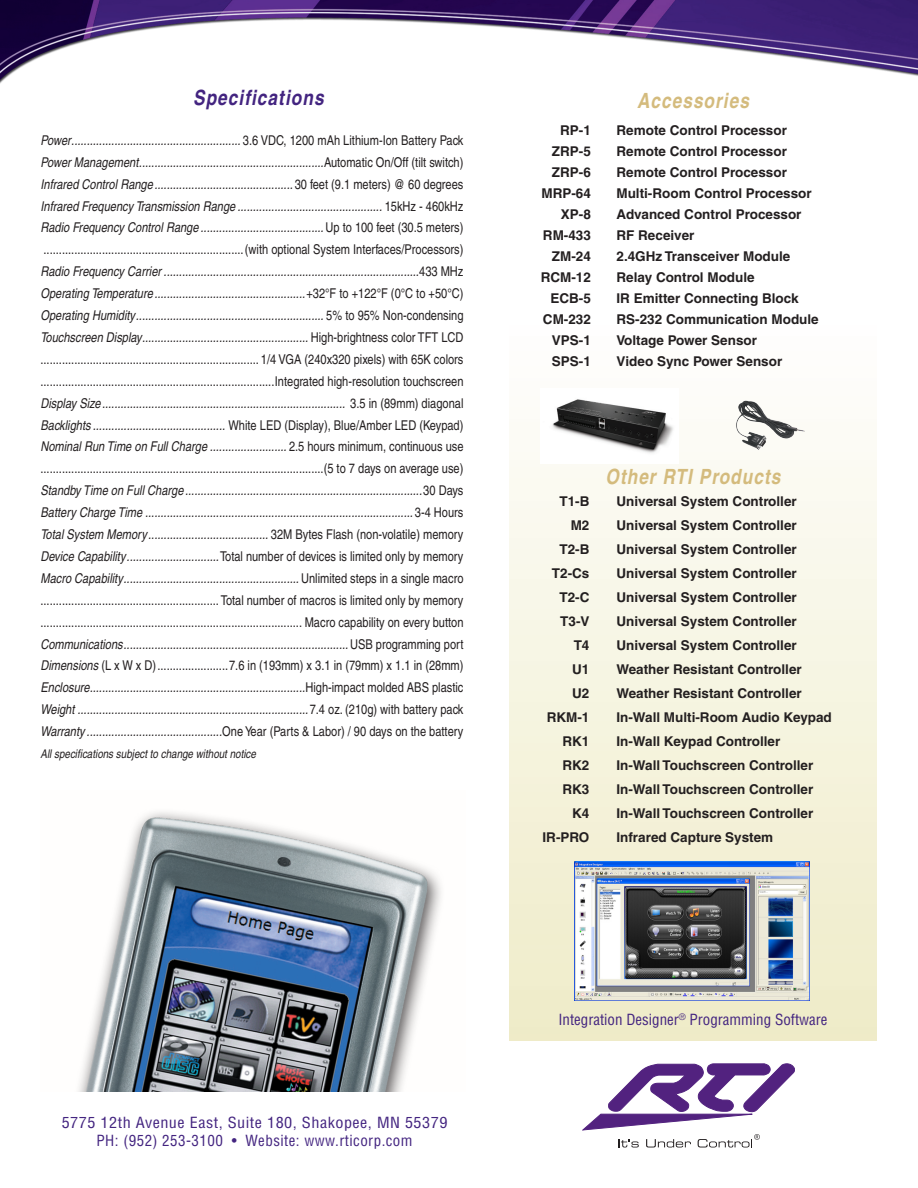
<style>
.page{position:relative;width:918px;height:1188px;background:#fff}
.page>*{position:absolute;margin:0;border:0;box-sizing:border-box;transform-origin:0 0}
.t1{font:italic 700 condensed 21px "Helvetica";letter-spacing:.05em;color:#d4bb7d}
.t2{font:italic 700 condensed 21px "Helvetica";letter-spacing:.05em;color:#432480}
.t3{font:condensed 15px "Helvetica";letter-spacing:.03em;color:#432480;scale:1.08 1}
.t4{font:condensed 15px "Helvetica";letter-spacing:.03em;color:#432480}
.t5{font:condensed 15px "Helvetica";color:#432480}
.t6{font:italic condensed 13.5px "Helvetica";color:#231f20}
.t7{font:700 13.5px "Helvetica";color:#231f20}
.t8{font:condensed 13.5px "Helvetica";color:#231f20}
.t9{font:italic condensed 12px "Helvetica";color:#231f20}
.s1{font-style:normal}
.s2{font-style:italic}
</style>
<div class="page">
<img style="left:0;top:0;width:918px;height:84px">
<svg style="left:582px;top:1064px;width:213px;height:84px"></svg>
<img style="left:78px;top:812px;width:363px;height:279px">
<div style="left:509px;top:90px;width:368px;height:951px;background:linear-gradient(to bottom,#fff,#efecca)"></div>
<img style="left:575px;top:862px;width:235px;height:138px">
<img style="left:735px;top:395px;width:72px;height:57px">
<img style="left:541px;top:388px;width:137px;height:75px">
<p class="t2" style="left:193px;top:85px;width:132px">Specifications</p>
<p class="t6" style="left:40px;top:132px;width:425px">Power........................................................ <span class="s1">3.6 VDC, 1200 mAh Lithium-Ion Battery Pack</span></p>
<p class="t6" style="left:40px;top:154px;width:424px">Power Management.............................................................<span class="s1">Automatic On/Off (tilt switch)</span></p>
<p class="t6" style="left:40px;top:176px;width:425px">Infrared Control Range.............................................. <span class="s1">30 feet (9.1 meters) @ 60 degrees</span></p>
<p class="t6" style="left:40px;top:198px;width:425px">Infrared Frequency Transmission Range................................................ <span class="s1">15kHz - 460kHz</span></p>
<p class="t6" style="left:40px;top:220px;width:425px">Radio Frequency Control Range.........................................<span class="s1">Up to 100 feet (30.5 meters)</span></p>
<p class="t8" style="left:44px;top:242px;width:421px">.................................................................(with optional System Interfaces/Processors)</p>
<p class="t6" style="left:40px;top:264px;width:425px">Radio Frequency Carrier....................................................................................<span class="s1">433 MHz</span></p>
<p class="t6" style="left:40px;top:286px;width:425px">Operating Temperature..................................................<span class="s1">+32°F to +122°F (0°C to +50°C)</span></p>
<p class="t6" style="left:40px;top:308px;width:425px">Operating Humidity.............................................................. <span class="s1">5% to 95% Non-condensing</span></p>
<p class="t6" style="left:40px;top:329px;width:425px">Touchscreen Display....................................................... <span class="s1">High-brightness color TFT LCD</span></p>
<p class="t8" style="left:40px;top:351px;width:425px">....................................................................... 1/4 VGA (240x320 pixels) with 65K colors</p>
<p class="t8" style="left:40px;top:373px;width:425px">............................................................................Integrated high-resolution touchscreen</p>
<p class="t6" style="left:40px;top:395px;width:425px">Display Size................................................................................ <span class="s1">3.5 in (89mm) diagonal</span></p>
<p class="t6" style="left:40px;top:417px;width:425px">Backlights............................................ <span class="s1">White LED (Display), Blue/Amber LED (Keypad)</span></p>
<p class="t6" style="left:40px;top:439px;width:425px">Nominal Run Time on Full Charge.......................... <span class="s1">2.5 hours minimum, continuous use</span></p>
<p class="t8" style="left:40px;top:461px;width:425px">............................................................................................(5 to 7 days on average use)</p>
<p class="t6" style="left:40px;top:483px;width:425px">Standby Time on Full Charge..............................................................................<span class="s1">30 Days</span></p>
<p class="t6" style="left:40px;top:505px;width:425px">Battery Charge Time........................................................................................ <span class="s1">3-4 Hours</span></p>
<p class="t6" style="left:40px;top:527px;width:424px">Total System Memory........................................ <span class="s1">32M Bytes Flash (non-volatile) memory</span></p>
<p class="t6" style="left:40px;top:548px;width:425px">Device Capability...............................<span class="s1">Total number of devices is limited only by memory</span></p>
<p class="t6" style="left:40px;top:570px;width:425px">Macro Capability.......................................................... <span class="s1">Unlimited steps in a single macro</span></p>
<p class="t8" style="left:40px;top:592px;width:425px">.......................................................... Total number of macros is limited only by memory</p>
<p class="t8" style="left:40px;top:614px;width:425px">..................................................................................... Macro capability on every button</p>
<p class="t6" style="left:40px;top:636px;width:425px">Communications..........................................................................<span class="s1">USB programming port</span></p>
<p class="t8" style="left:40px;top:658px;width:425px"><span class="s2">Dimensions</span> (L x W x D).......................7.6 in (193mm) x 3.1 in (79mm) x 1.1 in (28mm)</p>
<p class="t6" style="left:40px;top:680px;width:425px">Enclosure.......................................................................<span class="s1">High-impact molded ABS plastic</span></p>
<p class="t6" style="left:40px;top:702px;width:425px">Weight............................................................................<span class="s1">7.4 oz. (210g) with battery pack</span></p>
<p class="t6" style="left:40px;top:724px;width:425px">Warranty.............................................<span class="s1">One Year (Parts &amp; Labor) / 90 days on the battery</span></p>
<p class="t9" style="left:40px;top:747px;width:217px">All specifications subject to change without notice</p>
<p class="t3" style="left:62px;top:1113px;width:359px">5775 12th Avenue East, Suite 180, Shakopee, MN 55379</p>
<p class="t4" style="left:97px;top:1131px;width:318px">PH: (952) 253-3100 • Website: www.rticorp.com</p>
<p class="t1" style="left:637px;top:88px;width:113px">Accessories</p>
<p class="t7" style="left:560px;top:122px;width:32px">RP-1</p>
<p class="t7" style="left:616px;top:122px;width:172px">Remote Control Processor</p>
<p class="t7" style="left:552px;top:143px;width:41px">ZRP-5</p>
<p class="t7" style="left:616px;top:143px;width:172px">Remote Control Processor</p>
<p class="t7" style="left:552px;top:164px;width:41px">ZRP-6</p>
<p class="t7" style="left:616px;top:164px;width:172px">Remote Control Processor</p>
<p class="t7" style="left:541px;top:185px;width:51px">MRP-64</p>
<p class="t7" style="left:616px;top:185px;width:197px">Multi-Room Control Processor</p>
<p class="t7" style="left:561px;top:206px;width:32px">XP-8</p>
<p class="t7" style="left:616px;top:206px;width:187px">Advanced Control Processor</p>
<p class="t7" style="left:543px;top:227px;width:50px">RM-433</p>
<p class="t7" style="left:616px;top:227px;width:80px">RF Receiver</p>
<p class="t7" style="left:552px;top:248px;width:41px">ZM-24</p>
<p class="t7" style="left:616px;top:248px;width:175px">2.4GHz Transceiver Module</p>
<p class="t7" style="left:541px;top:269px;width:52px">RCM-12</p>
<p class="t7" style="left:616px;top:269px;width:140px">Relay Control Module</p>
<p class="t7" style="left:550px;top:290px;width:42px">ECB-5</p>
<p class="t7" style="left:616px;top:290px;width:184px">IR Emitter Connecting Block</p>
<p class="t7" style="left:543px;top:311px;width:50px">CM-232</p>
<p class="t7" style="left:616px;top:311px;width:204px">RS-232 Communication Module</p>
<p class="t7" style="left:552px;top:332px;width:41px">VPS-1</p>
<p class="t7" style="left:616px;top:332px;width:142px">Voltage Power Sensor</p>
<p class="t7" style="left:552px;top:353px;width:41px">SPS-1</p>
<p class="t7" style="left:616px;top:353px;width:167px">Video Sync Power Sensor</p>
<p class="t1" style="left:606px;top:464px;width:176px">Other RTI Products</p>
<p class="t7" style="left:560px;top:493px;width:31px">T1-B</p>
<p class="t7" style="left:616px;top:493px;width:182px">Universal System Controller</p>
<p class="t7" style="left:571px;top:517px;width:20px">M2</p>
<p class="t7" style="left:616px;top:517px;width:182px">Universal System Controller</p>
<p class="t7" style="left:560px;top:541px;width:31px">T2-B</p>
<p class="t7" style="left:616px;top:541px;width:182px">Universal System Controller</p>
<p class="t7" style="left:552px;top:565px;width:39px">T2-Cs</p>
<p class="t7" style="left:616px;top:565px;width:182px">Universal System Controller</p>
<p class="t7" style="left:560px;top:589px;width:31px">T2-C</p>
<p class="t7" style="left:616px;top:589px;width:182px">Universal System Controller</p>
<p class="t7" style="left:560px;top:613px;width:31px">T3-V</p>
<p class="t7" style="left:616px;top:613px;width:182px">Universal System Controller</p>
<p class="t7" style="left:574px;top:637px;width:17px">T4</p>
<p class="t7" style="left:616px;top:637px;width:182px">Universal System Controller</p>
<p class="t7" style="left:572px;top:661px;width:19px">U1</p>
<p class="t7" style="left:616px;top:661px;width:187px">Weather Resistant Controller</p>
<p class="t7" style="left:572px;top:685px;width:19px">U2</p>
<p class="t7" style="left:616px;top:685px;width:187px">Weather Resistant Controller</p>
<p class="t7" style="left:547px;top:709px;width:44px">RKM-1</p>
<p class="t7" style="left:616px;top:709px;width:217px">In-Wall Multi-Room Audio Keypad</p>
<p class="t7" style="left:562px;top:733px;width:28px">RK1</p>
<p class="t7" style="left:616px;top:733px;width:165px">In-Wall Keypad Controller</p>
<p class="t7" style="left:562px;top:757px;width:28px">RK2</p>
<p class="t7" style="left:616px;top:757px;width:198px">In-Wall Touchscreen Controller</p>
<p class="t7" style="left:562px;top:781px;width:28px">RK3</p>
<p class="t7" style="left:616px;top:781px;width:198px">In-Wall Touchscreen Controller</p>
<p class="t7" style="left:572px;top:805px;width:19px">K4</p>
<p class="t7" style="left:616px;top:805px;width:198px">In-Wall Touchscreen Controller</p>
<p class="t7" style="left:543px;top:829px;width:48px">IR-PRO</p>
<p class="t7" style="left:616px;top:829px;width:158px">Infrared Capture System</p>
<p class="t5" style="left:558px;top:1010px;width:271px">Integration Designer<sup>®</sup> Programming Software</p>
</div>
